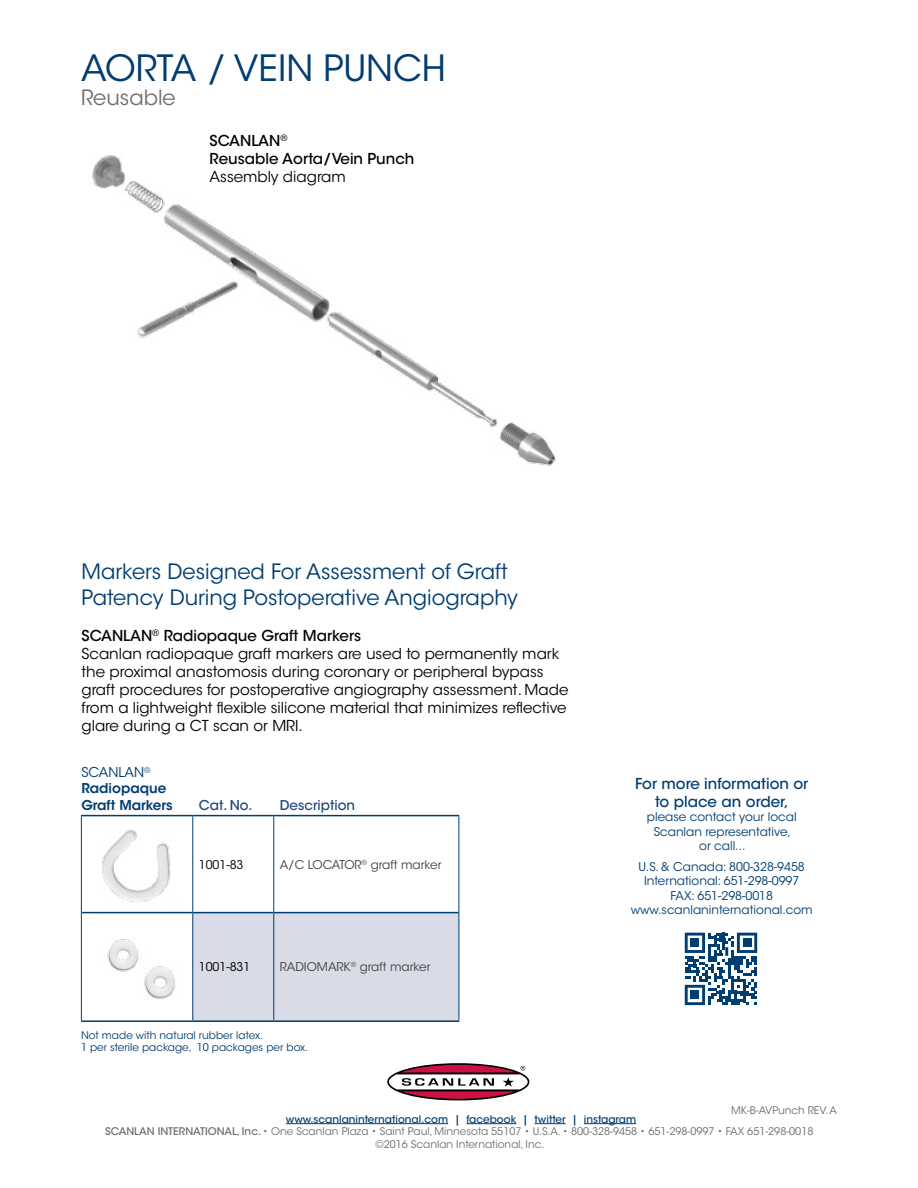
<style>
.page{position:relative;width:918px;height:1188px;background:#fff}
.page>*{position:absolute;margin:0;border:0;box-sizing:border-box;transform-origin:0 0}
.t1{font:36px "ITC Avant Garde Std";color:#003d71}
.t2{font:21px/25.2px "ITC Avant Garde Std";color:#003d71}
.t3{font:21px "ITC Avant Garde Std";color:#6d6e71}
.t4{font:15px/18px "ITC Avant Garde Std";color:#000}
.t5{font:500 15px/18px "ITC Avant Garde Std";color:#003d71;text-align:center}
.t6{font:500 15px/18px "ITC Avant Garde Std";color:#000}
.t7{font:600 13.5px/16.2px "ITC Avant Garde Std";color:#003d71}
.t8{font:500 13.5px "ITC Avant Garde Std";color:#21497a}
.t9{font:12px/14.4px "ITC Avant Garde Std";color:#003d71;text-align:center}
.t10{font:12px "ITC Avant Garde Std";color:#414042}
.t11{font:12px "ITC Avant Garde Std";color:#000}
.t12{font:10.5px/12.6px "ITC Avant Garde Std";color:#6d6e71;text-align:center}
.t13{font:10.5px/12.6px "ITC Avant Garde Std";color:#003d71}
.s1{font-weight:500}
.s2{font-weight:400}
.s3{font-weight:500;color:#003d71}
</style>
<div class="page">
<svg style="left:385px;top:1061px;width:146px;height:41px"></svg>
<svg style="left:387px;top:1063px;width:142px;height:37px"></svg>
<hr style="left:286px;top:1123px;width:162px;height:1px;background:#003d71">
<hr style="left:466px;top:1123px;width:50px;height:1px;background:#003d71">
<hr style="left:535px;top:1123px;width:31px;height:1px;background:#003d71">
<hr style="left:584px;top:1123px;width:52px;height:1px;background:#003d71">
<div style="left:193px;top:913px;width:266px;height:107px;background:#d9dbe6"></div>
<hr style="left:81px;top:816px;width:1px;height:97px;background:#003d71">
<hr style="left:81px;top:913px;width:1px;height:107px;background:#003d71">
<hr style="left:192px;top:816px;width:1px;height:96px;background:#003d71">
<hr style="left:192px;top:913px;width:1px;height:107px;background:#003d71">
<hr style="left:273px;top:816px;width:1px;height:96px;background:#003d71">
<hr style="left:273px;top:913px;width:1px;height:107px;background:#003d71">
<hr style="left:459px;top:816px;width:1px;height:97px;background:#003d71">
<hr style="left:459px;top:913px;width:1px;height:107px;background:#003d71">
<hr style="left:81px;top:815px;width:112px;height:1px;background:#003d71">
<hr style="left:193px;top:815px;width:81px;height:1px;background:#003d71">
<hr style="left:274px;top:815px;width:185px;height:1px;background:#003d71">
<hr style="left:81px;top:1020px;width:112px;height:2px;background:#003d71">
<hr style="left:193px;top:1020px;width:81px;height:2px;background:#003d71">
<hr style="left:274px;top:1020px;width:185px;height:2px;background:#003d71">
<hr style="left:82px;top:912px;width:111px;height:1px;background:#003d71">
<hr style="left:193px;top:912px;width:81px;height:1px;background:#003d71">
<hr style="left:274px;top:912px;width:185px;height:1px;background:#003d71">
<svg style="left:685px;top:933px;width:72px;height:72px"></svg>
<img style="left:102px;top:829px;width:69px;height:74px">
<img style="left:107px;top:939px;width:32px;height:17px">
<img style="left:107px;top:956px;width:69px;height:43px">
<img style="left:92px;top:155px;width:464px;height:311px">
<h1 class="t1" style="left:81px;top:46px;width:367px">AORTA / VEIN PUNCH</h1>
<h2 class="t3" style="left:81px;top:84px;width:96px">Reusable</h2>
<p class="t6" style="left:210px;top:132px;width:206px">SCANLAN<sup>®<br></sup>Reusable Aorta/Vein Punch</p>
<p class="t4" style="left:210px;top:168px;width:138px">Assembly diagram</p>
<h2 class="t2" style="left:82px;top:560px;width:438px">Markers Designed For Assessment of Graft<br>Patency During Postoperative Angiography</h2>
<p class="t4" style="left:82px;top:626px;width:488px"><span class="s1">SCANLAN</span><sup>®</sup> <span class="s1">Radiopaque Graft Markers<br></span>Scanlan radiopaque graft markers are used to permanently mark the proximal anastomosis during coronary or peripheral bypass graft procedures for postoperative angiography assessment. Made from a lightweight flexible silicone material that minimizes reflective glare during a CT scan or MRI.</p>
<p class="t7" style="left:81px;top:764px;width:93px"><span class="s2">SCANLAN</span><sup>®<br></sup>Radiopaque<br>Graft Markers</p>
<p class="t8" style="left:199px;top:796px;width:55px">Cat. No.</p>
<p class="t8" style="left:280px;top:796px;width:77px">Description</p>
<p class="t11" style="left:199px;top:857px;width:46px">1001-83</p>
<p class="t10" style="left:280px;top:857px;width:163px">A/C LOCATOR<sup>®</sup> graft marker</p>
<p class="t11" style="left:199px;top:960px;width:53px">1001-831</p>
<p class="t10" style="left:280px;top:960px;width:152px">RADIOMARK<sup>®</sup> graft marker</p>
<p class="t13" style="left:81px;top:1029px;width:229px">Not made with natural rubber latex.<br>1 per sterile package, 10 packages per box.</p>
<p class="t5" style="left:635px;top:774px;width:175px">For more information or to place an order,</p>
<p class="t9" style="left:647px;top:810px;width:151px">please contact your local<br>Scanlan representative, or call...</p>
<p class="t9" style="left:631px;top:860px;width:184px">U.S. &amp; Canada: 800-328-9458<br>International: 651-298-0997<br>FAX: 651-298-0018 www.scanlaninternational.com</p>
<p class="t12" style="left:731px;top:1104px;width:107px">MK-B-AVPunch REV. A</p>
<p class="t12" style="left:105px;top:1113px;width:710px"><span class="s3">www.scanlaninternational.com | facebook | twitter | instagram<br></span><span class="s1">SCANLAN INTERNATIONAL, Inc.</span> • One Scanlan Plaza • Saint Paul, Minnesota 55107 • U.S.A. • 800-328-9458 • 651-298-0997 • FAX 651-298-0018 ©2016 Scanlan International, Inc.</p>
</div>
